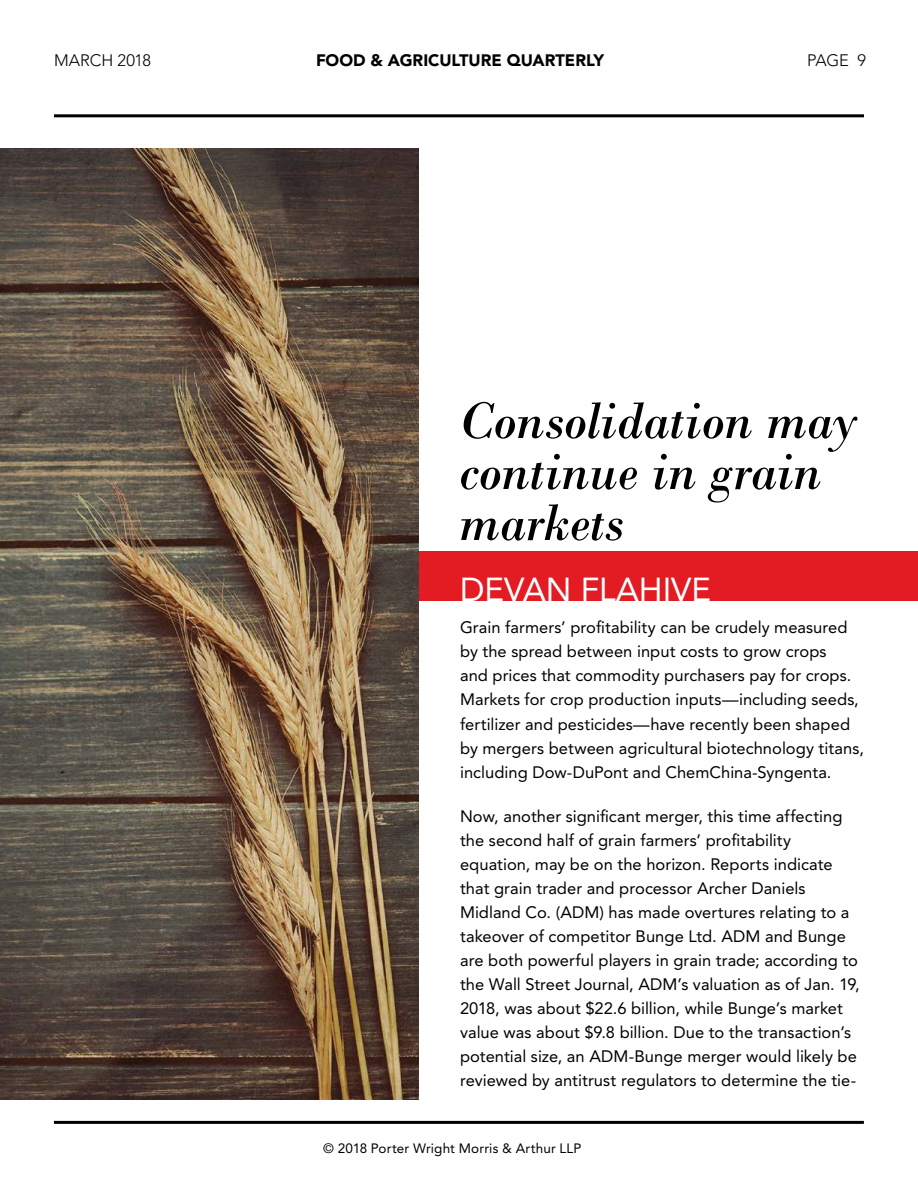
<style>
.page{position:relative;width:918px;height:1188px;background:#fff}
.page>*{position:absolute;margin:0;border:0;box-sizing:border-box;transform-origin:0 0}
.t1{font:italic 54px/51px "Bodoni";letter-spacing:-.01em;color:#000}
.t2{font:33px "Avenir LT Std";color:#fff}
.t3{font:16.5px/24px "Avenir LT Std";letter-spacing:.005em;color:#000}
.t4{font:900 16.5px "Avenir LT Std";color:#000}
.t5{font:300 16.5px "Avenir LT Std";letter-spacing:-.005em;color:#000}
.t6{font:13.5px "Avenir LT Std";letter-spacing:.01em;color:#000}
</style>
<div class="page">
<div style="left:418px;top:551px;width:500px;height:50px;background:#e31b23"></div>
<hr style="left:54px;top:114px;width:810px;height:3px;background:#000">
<hr style="left:54px;top:1121px;width:810px;height:3px;background:#000">
<img style="left:0;top:148px;width:418px;height:951px">
<p class="t5" style="left:54px;top:51px;width:99px">MARCH 2018</p>
<p class="t4" style="left:316px;top:51px;width:290px">FOOD &amp; AGRICULTURE QUARTERLY</p>
<p class="t5" style="left:807px;top:51px;width:60px">PAGE 9</p>
<h1 class="t1" style="left:459px;top:395px;width:399px">Consolidation may continue in grain markets</h1>
<h2 class="t2" style="left:460px;top:570px;width:252px">DEVAN FLAHIVE</h2>
<p class="t3" style="left:460px;top:616px;width:405px">Grain farmers’ profitability can be crudely measured by the spread between input costs to grow crops<br>and prices that commodity purchasers pay for crops.<br>Markets for crop production inputs—including seeds, fertilizer and pesticides—have recently been shaped by mergers between agricultural biotechnology titans, including Dow-DuPont and ChemChina-Syngenta.</p>
<p class="t3" style="left:460px;top:804px;width:401px">Now, another significant merger, this time affecting the second half of grain farmers’ profitability equation, may be on the horizon. Reports indicate that grain trader and processor Archer Daniels Midland Co. (ADM) has made overtures relating to a takeover of competitor Bunge Ltd. ADM and Bunge are both powerful players in grain trade; according to the Wall Street Journal, ADM’s valuation as of Jan. 19, 2018, was about $22.6 billion, while Bunge’s market value was about $9.8 billion. Due to the transaction’s potential size, an ADM-Bunge merger would likely be reviewed by antitrust regulators to determine the tie-</p>
<p class="t6" style="left:323px;top:1141px;width:260px">© 2018 Porter Wright Morris &amp; Arthur LLP</p>
</div>
